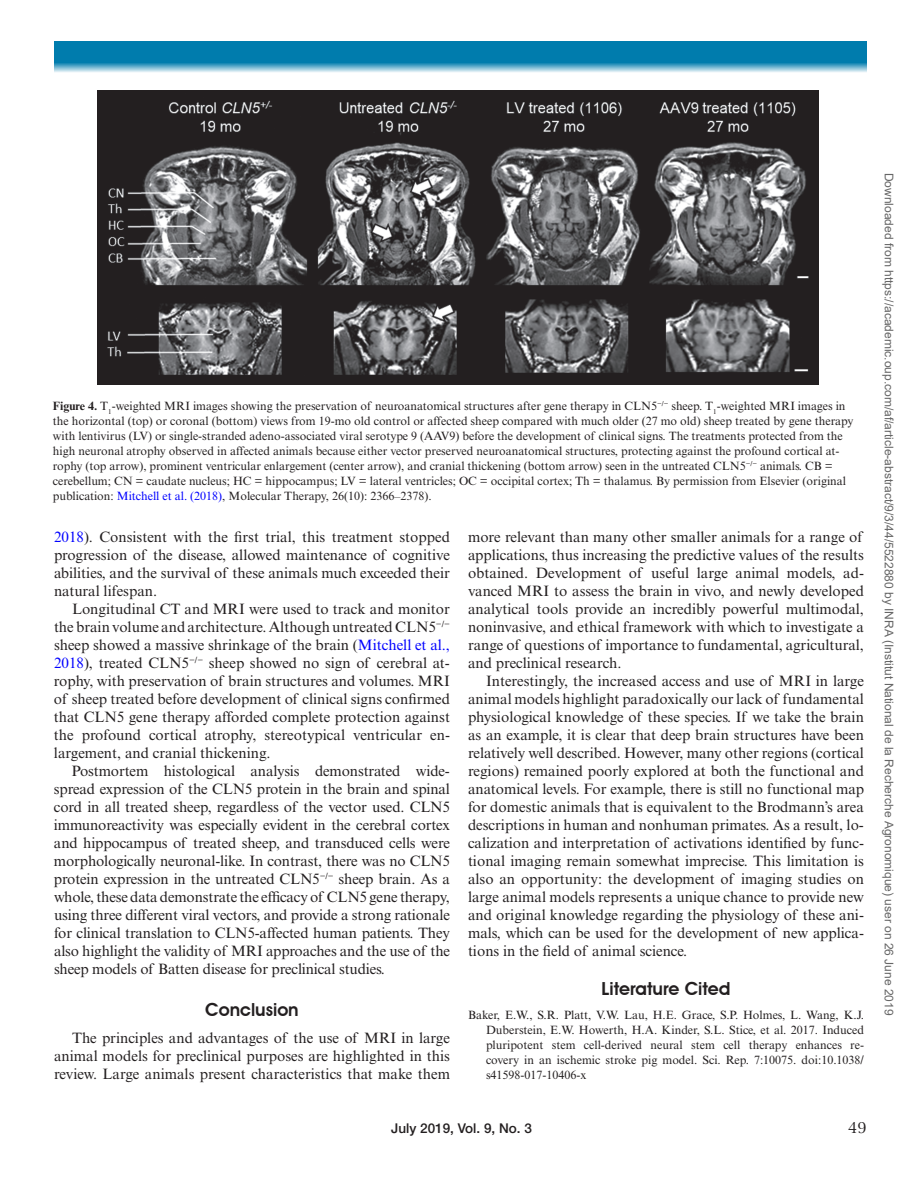
<style>
.page{position:relative;width:918px;height:1188px;background:#fff}
.page>*{position:absolute;margin:0;border:0;box-sizing:border-box;transform-origin:0 0}
.t1{font:600 18px "Avant Garde IT Cby BT";color:#231f20}
.t2{font:15px/18px "Times New Roman MT Std";color:#231f20;text-align:justify}
.t3{font:15px "Lucida Bright";color:#231f20}
.t4{font:500 13.5px "Helvetica Neue LT Std";color:#231f20}
.t5{font:12px/15px "Times New Roman MT Std";color:#231f20;text-align:justify}
.t6{font:12px "Arial";color:#666}
.s1{font-weight:700}
.s2{color:#00f}
</style>
<div class="page">
<svg style="left:54px;top:41px;width:813px;height:31px;background:#238eb8"></svg>
<img style="left:98px;top:90px;width:720px;height:295px">
<p class="t5" style="left:53px;top:399px;width:802px;text-align:left"><span class="s1">Figure 4.</span> T<sub>1</sub>-weighted MRI images showing the preservation of neuroanatomical structures after gene therapy in CLN5<sup>−/−</sup> sheep. T<sub>1</sub>-weighted MRI images in the horizontal (top) or coronal (bottom) views from 19-mo old control or affected sheep compared with much older (27 mo old) sheep treated by gene therapy with lentivirus (LV) or single-stranded adeno-associated viral serotype 9 (AAV9) before the development of clinical signs. The treatments protected from the high neuronal atrophy observed in affected animals because either vector preserved neuroanatomical structures, protecting against the profound cortical at&shy;rophy (top arrow), prominent ventricular enlargement (center arrow), and cranial thickening (bottom arrow) seen in the untreated CLN5<sup>−/−</sup> animals. CB = cerebellum; CN = caudate nucleus; HC = hippocampus; LV = lateral ventricles; OC = occipital cortex; Th = thalamus. By permission from Elsevier (original publication: <span class="s2">Mitchell et al. (2018)</span>, Molecular Therapy, 26(10): 2366–2378).</p>
<p class="t2" style="left:54px;top:528px;width:398px"><span class="s2">2018</span>). Consistent with the first trial, this treatment stopped progression of the disease, allowed maintenance of cognitive abilities, and the survival of these animals much exceeded their natural lifespan.</p>
<p class="t2" style="left:54px;top:600px;width:398px;text-indent:18px">Longitudinal CT and MRI were used to track and monitor the brain volume and architecture. Although untreated CLN5<sup>−/− </sup>sheep showed a massive shrinkage of the brain (<span class="s2">Mitchell et al., 2018</span>), treated CLN5<sup>−/−</sup> sheep showed no sign of cerebral at&shy;rophy, with preservation of brain structures and volumes. MRI of sheep treated before development of clinical signs confirmed that CLN5 gene therapy afforded complete protection against the profound cortical atrophy, stereotypical ventricular en&shy;largement, and cranial thickening.</p>
<p class="t2" style="left:54px;top:762px;width:398px;text-indent:18px">Postmortem histological analysis demonstrated wide&shy;spread expression of the CLN5 protein in the brain and spinal cord in all treated sheep, regardless of the vector used. CLN5 immunoreactivity was especially evident in the cerebral cortex and hippocampus of treated sheep, and transduced cells were morphologically neuronal-like. In contrast, there was no CLN5 protein expression in the untreated CLN5<sup>−/−</sup> sheep brain. As a whole, these data demonstrate the efficacy of CLN5 gene therapy, using three different viral vectors, and provide a strong rationale for clinical translation to CLN5-affected human patients. They also highlight the validity of MRI approaches and the use of the sheep models of Batten disease for preclinical studies.</p>
<p class="t1" style="left:205px;top:999px;width:95px">Conclusion</p>
<p class="t2" style="left:54px;top:1029px;width:398px;text-indent:18px">The principles and advantages of the use of MRI in large animal models for preclinical purposes are highlighted in this review. Large animals present characteristics that make them</p>
<p class="t2" style="left:468px;top:528px;width:398px">more relevant than many other smaller animals for a range of applications, thus increasing the predictive values of the results obtained. Development of useful large animal models, ad&shy;vanced MRI to assess the brain in vivo, and newly developed analytical tools provide an incredibly powerful multimodal, noninvasive, and ethical framework with which to investigate a range of questions of importance to fundamental, agricultural, and preclinical research.</p>
<p class="t2" style="left:468px;top:672px;width:398px;text-indent:18px">Interestingly, the increased access and use of MRI in large animal models highlight paradoxically our lack of fundamental physiological knowledge of these species. If we take the brain as an example, it is clear that deep brain structures have been relatively well described. However, many other regions (cortical regions) remained poorly explored at both the functional and anatomical levels. For example, there is still no functional map for domestic animals that is equivalent to the Brodmann’s area descriptions in human and nonhuman primates. As a result, lo&shy;calization and interpretation of activations identified by func&shy;tional imaging remain somewhat imprecise. This limitation is also an opportunity: the development of imaging studies on large animal models represents a unique chance to provide new and original knowledge regarding the physiology of these ani&shy;mals, which can be used for the development of new applica&shy;tions in the field of animal science.</p>
<p class="t1" style="left:602px;top:978px;width:130px">Literature Cited</p>
<p class="t5" style="left:486px;top:1008px;width:380px;text-indent:-18px">Baker, E.W., S.R. Platt, V.W. Lau, H.E. Grace, S.P. Holmes, L. Wang, K.J.<br>Duberstein, E.W. Howerth, H.A. Kinder, S.L. Stice, et al. 2017. Induced pluripotent stem cell-derived neural stem cell therapy enhances re&shy;covery in an ischemic stroke pig model. Sci. Rep. 7:10075. doi:10.1038/ s41598-017-10406-x</p>
<p class="t4" style="left:391px;top:1120px;width:142px">July 2019, Vol. 9, No. 3</p>
<p class="t3" style="left:848px;top:1119px;width:20px">49</p>
<p class="t6" style="left:893px;top:173px;width:844px;rotate:90deg">Downloaded from https://academic.oup.com/af/article-abstract/9/3/44/5522880 by INRA (Institut National de la Recherche Agronomique) user on 26 June 2019</p>
</div>
